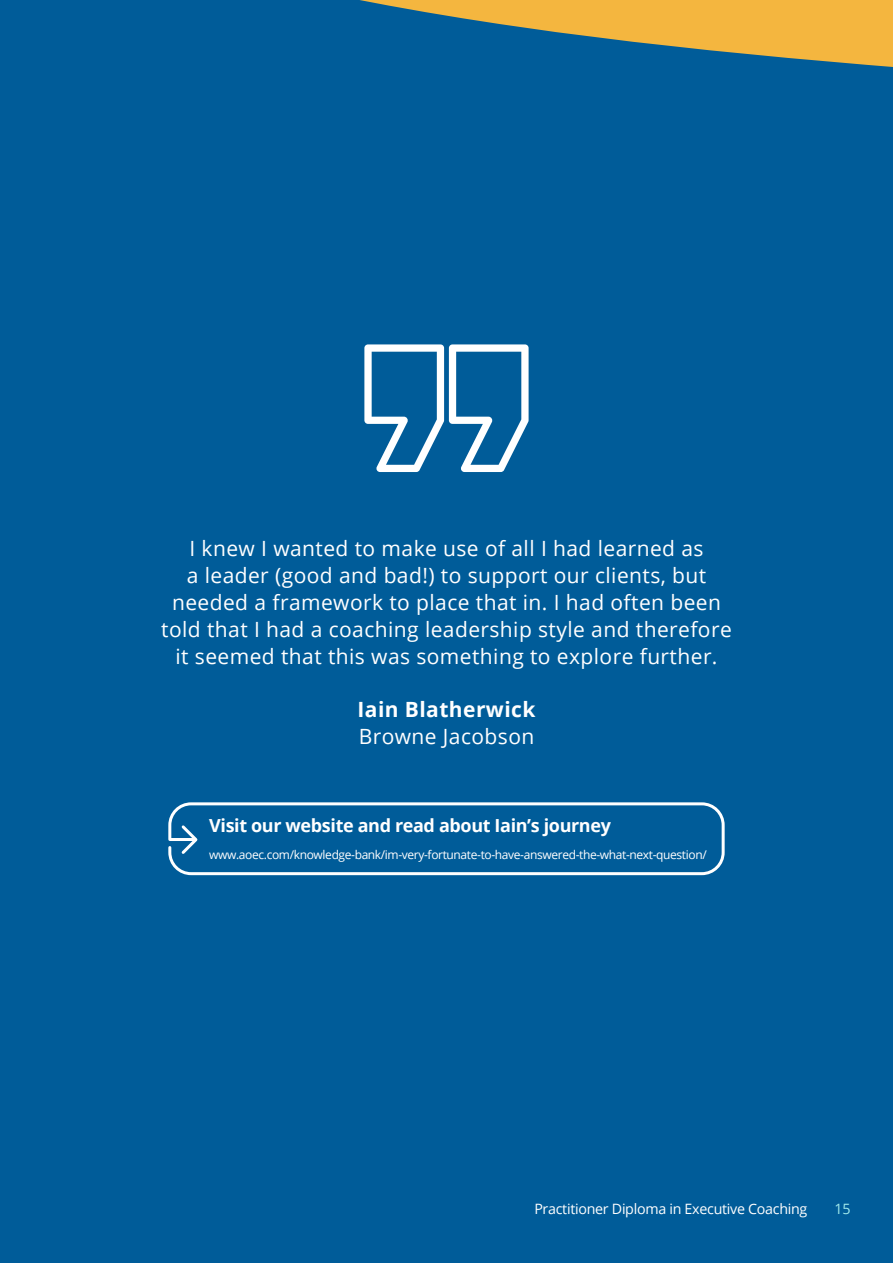
<style>
.page{position:relative;width:893px;height:1263px;background:#005c99}
.page>*{position:absolute;margin:0;border:0;box-sizing:border-box;transform-origin:0 0}
.t1{font:21px/27px "Open Sans";letter-spacing:.02em;color:#fff;text-align:center}
.t2{font:700 21px "Open Sans";letter-spacing:.02em;color:#fff}
.t3{font:700 18px "Open Sans";letter-spacing:-.02em;color:#fff}
.t4{font:14.25px "Open Sans";letter-spacing:-.02em;color:#fff}
.t5{font:14.25px "Open Sans";color:#a2ebec}
.t6{font:12px "Open Sans";letter-spacing:-.03em;color:#fff}
</style>
<div class="page">
<svg style="left:364px;top:344px;width:165px;height:128px"></svg>
<svg style="left:360px;top:0;width:533px;height:67px"></svg>
<svg style="left:168px;top:802px;width:557px;height:74px"></svg>
<p class="t1" style="left:161px;top:534px;width:572px">I knew I wanted to make use of all I had learned as<br>a leader (good and bad!) to support our clients, but needed a framework to place that in. I had often been told that I had a coaching leadership style and therefore it seemed that this was something to explore further.</p>
<p class="t2" style="left:358px;top:695px;width:179px">Iain Blatherwick</p>
<p class="t1" style="left:359px;top:722px;width:177px">Browne Jacobson</p>
<p class="t3" style="left:209px;top:813px;width:403px">Visit our website and read about Iain’s journey</p>
<p class="t6" style="left:209px;top:846px;width:499px">www.aoec.com/knowledge-bank/im-very-fortunate-to-have-answered-the-what-next-question/</p>
<p class="t4" style="left:534px;top:1199px;width:275px">Practitioner Diploma in Executive Coaching</p>
<p class="t5" style="left:834px;top:1199px;width:18px">15</p>
</div>
